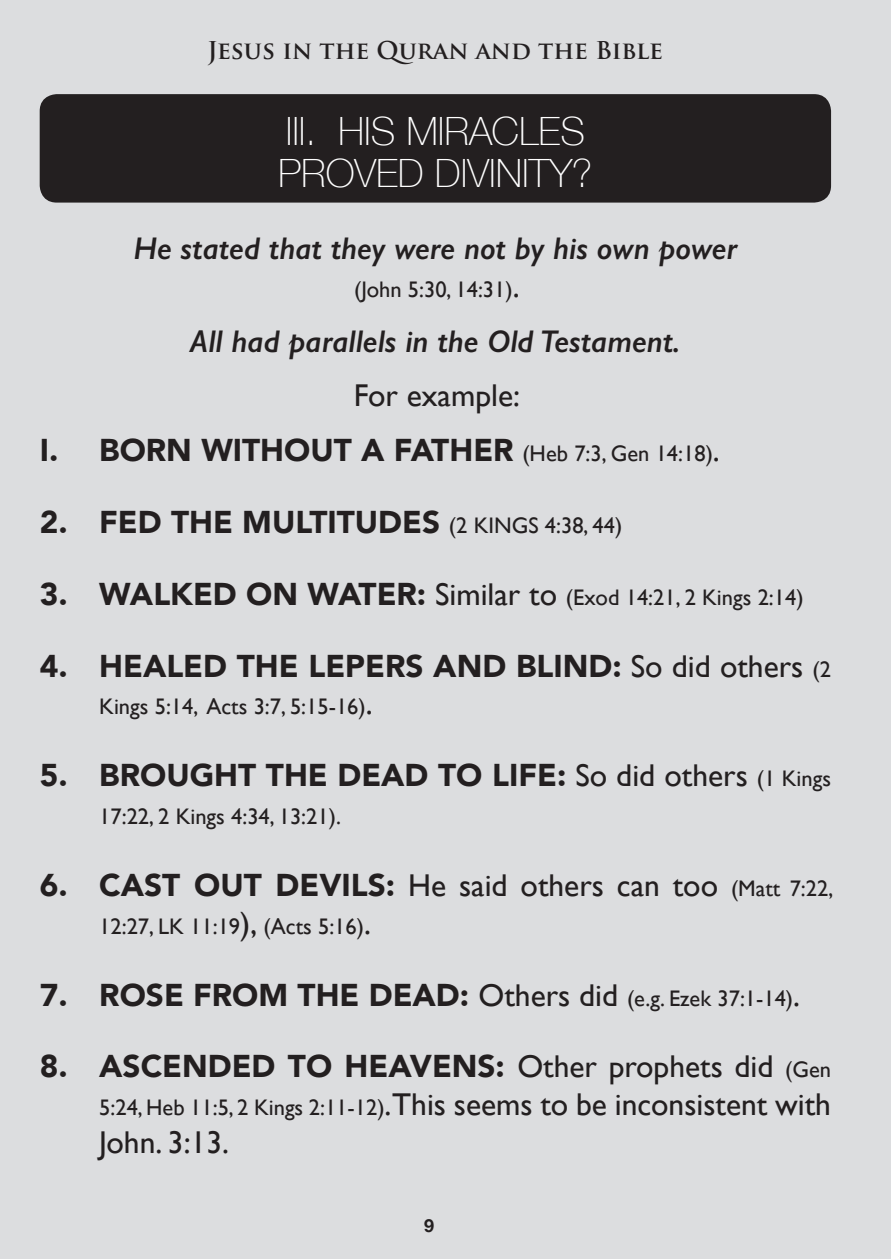
<style>
.page{position:relative;width:891px;height:1259px;background:#fff}
.page>*{position:absolute;margin:0;border:0;box-sizing:border-box;transform-origin:0 0}
.t1{font:100 39px/42px "Helvetica Neue";color:#fff}
.t2{font:900 31.5px "Avenir";color:#231f20}
.t3{font:31.5px/37.8px "Gill Sans";color:#231f20}
.t4{font:italic 600 31.5px "Gill Sans";color:#231f20}
.t5{font:700 24px "Trajan Pro";color:#231f20}
.t6{font:22.5px "Gill Sans";color:#231f20}
.t7{font:700 18px "Helvetica Neue";color:#231f20}
.s1{font-size:31.5px}
.s2{font-family:"Gill Sans";font-weight:400;font-size:22.5px}
.s3{font-family:"Gill Sans";font-weight:400}
.s4{font-family:"Avenir";font-weight:900;font-size:31.5px}
.s5{font-family:"Avenir";font-weight:900}
.s6{font-size:22.5px}
</style>
<div class="page">
<div style="left:0;top:0;width:890px;height:1259px;background:#dcdddf"></div>
<div style="left:40px;top:94px;width:791px;height:109px;background:#231f20;border-radius:17px"></div>
<p class="t5" style="left:207px;top:35px;width:457px">Jesus in the Quran and the Bible</p>
<p class="t1" style="left:278px;top:108px;width:316px">III. HIS MIRACLES<br>PROVED DIVINITY?</p>
<p class="t4" style="left:133px;top:229px;width:606px">He stated that they were not by his own power</p>
<p class="t6" style="left:354px;top:276px;width:167px">(John 5:30, 14:31)<span class="s1">.</span></p>
<p class="t4" style="left:190px;top:322px;width:491px">All had parallels in the Old Testament.</p>
<p class="t3" style="left:354px;top:376px;width:168px">For example:</p>
<p class="t2" style="left:40px;top:431px;width:681px">I. BORN WITHOUT A FATHER <span class="s2">(Heb 7:3, Gen 14:18)</span><span class="s3">.</span></p>
<p class="t2" style="left:40px;top:503px;width:584px">2. FED THE MULTITUDES <span class="s2">(2 KINGS 4:38, 44)</span></p>
<p class="t6" style="left:40px;top:584px;width:765px"><span class="s4">3. WALKED ON WATER:</span> <span class="s1">Similar to</span> (Exod 14:21, 2 Kings 2:14)</p>
<p class="t2" style="left:40px;top:646px;width:792px">4. HEALED THE LEPERS AND BLIND: <span class="s3">So did others</span> <span class="s2">(2</span></p>
<p class="t6" style="left:99px;top:693px;width:275px">Kings 5:14, Acts 3:7, 5:15-16)<span class="s1">.</span></p>
<p class="t2" style="left:40px;top:756px;width:792px">5. BROUGHT THE DEAD TO LIFE: <span class="s3">So did others</span> <span class="s2">(1 Kings</span></p>
<p class="t6" style="left:99px;top:803px;width:243px">17:22, 2 Kings 4:34, 13:21).</p>
<p class="t3" style="left:40px;top:866px;width:795px"><span class="s5">6. CAST OUT DEVILS:</span> He said others can too <span class="s6">(Matt 7:22,</span></p>
<p class="t6" style="left:99px;top:913px;width:273px">12:27, LK 11:19<span class="s1">),</span> (Acts 5:16)<span class="s1">.</span></p>
<p class="t2" style="left:40px;top:975px;width:761px">7. ROSE FROM THE DEAD: <span class="s3">Others did</span> <span class="s2">(e.g. Ezek 37:1-14)</span><span class="s3">.</span></p>
<p class="t2" style="left:40px;top:1047px;width:792px">8. ASCENDED TO HEAVENS: <span class="s3">Other prophets did</span> <span class="s2">(Gen</span></p>
<p class="t3" style="left:99px;top:1085px;width:733px"><span class="s6">5:24, Heb 11:5, 2 Kings 2:11-12)</span>.This seems to be inconsistent with<br>John. 3:13.</p>
<p class="t7" style="left:424px;top:1212px;width:12px">9</p>
</div>
